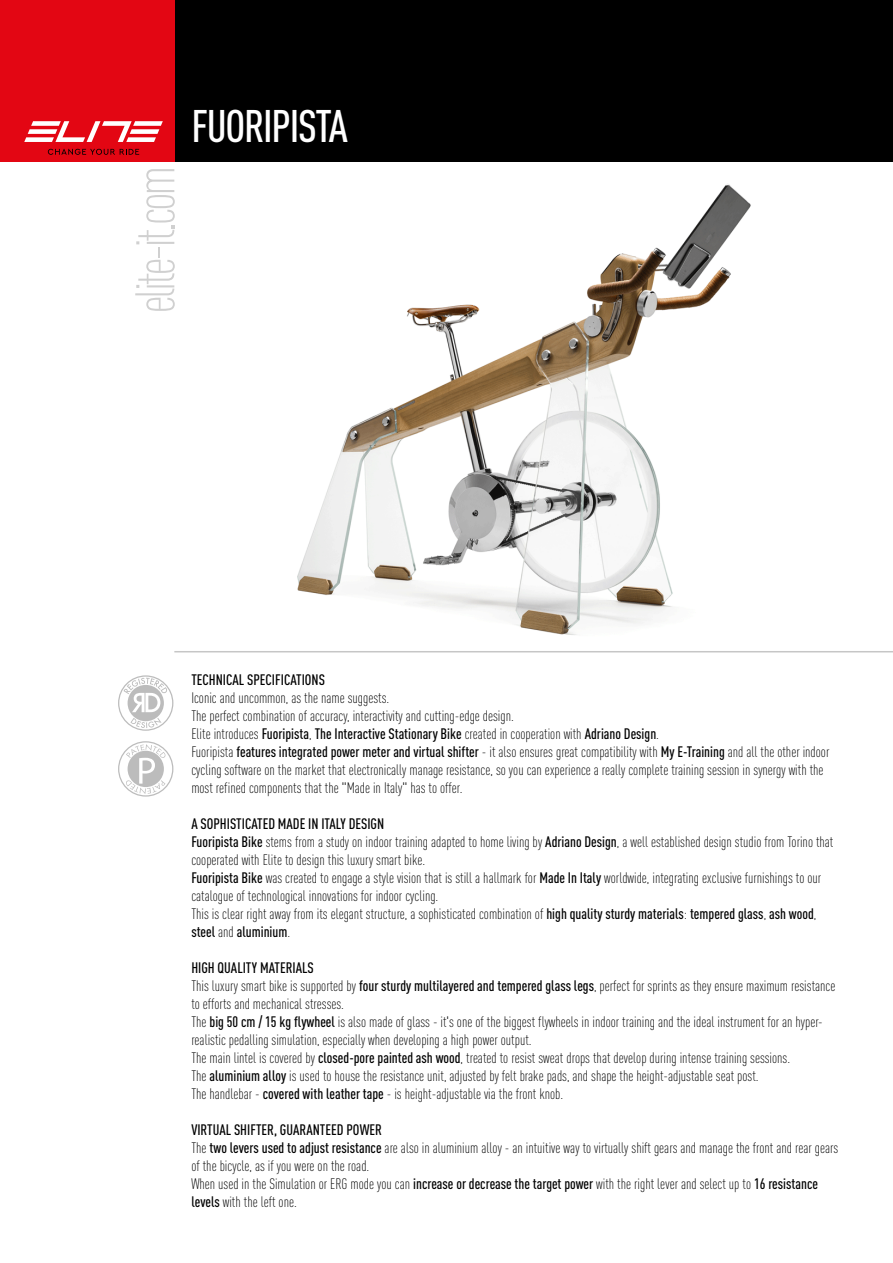
<style>
.page{position:relative;width:893px;height:1263px;background:#fff}
.page>*{position:absolute;margin:0;border:0;box-sizing:border-box;transform-origin:0 0}
.t1{font:300 54.9px "DIN Cond";letter-spacing:-.06em;color:#d0d0d0}
.t2{font:500 45px "DIN Cond";letter-spacing:-.03em;color:#fff}
.t3{font:300 15px/18px "DIN Cond";color:#000}
.t4{font:500 15px "DIN Cond";color:#000}
.s1{font-weight:500}
</style>
<div class="page">
<img style="left:297px;top:184px;width:454px;height:451px">
<div style="left:174px;top:0;width:719px;height:162px;background:#000"></div>
<div style="left:0;top:0;width:174px;height:162px;background:#e30613"></div>
<svg style="left:24px;top:121px;width:139px;height:21px"></svg>
<svg style="left:48px;top:149px;width:91px;height:6px"></svg>
<svg style="left:118px;top:675px;width:55px;height:56px"></svg>
<svg style="left:118px;top:741px;width:55px;height:55px"></svg>
<hr style="left:174px;top:651px;width:719px;height:1px;background:#c6c6c6">
<h1 class="t1" style="left:124px;top:313px;width:149px;rotate:-90deg">elite-it.com</h1>
<h2 class="t2" style="left:191px;top:99px;width:158px">FUORIPISTA</h2>
<p class="t4" style="left:191px;top:671px;width:135px">TECHNICAL SPECIFICATIONS</p>
<p class="t3" style="left:191px;top:689px;width:639px">Iconic and uncommon, as the name suggests.<br>The perfect combination of accuracy, interactivity and cutting-edge design.<br>Elite introduces <span class="s1">Fuoripista</span>, <span class="s1">The Interactive Stationary Bike</span> created in cooperation with <span class="s1">Adriano Design</span>.<br>Fuoripista <span class="s1">features integrated power meter and virtual shifter</span> - it also ensures great compatibility with <span class="s1">My E-Training</span> and all the other indoor cycling software on the market that electronically manage resistance, so you can experience a really complete training session in synergy with the most refined components that the "Made in Italy" has to offer.</p>
<p class="t3" style="left:191px;top:815px;width:644px"><span class="s1">A SOPHISTICATED MADE IN ITALY DESIGN<br>Fuoripista Bike</span> stems from a study on indoor training adapted to home living by <span class="s1">Adriano Design</span>, a well established design studio from Torino that cooperated with Elite to design this luxury smart bike.<br><span class="s1">Fuoripista Bike</span> was created to engage a style vision that is still a hallmark for <span class="s1">Made In Italy</span> worldwide, integrating exclusive furnishings to our catalogue of technological innovations for indoor cycling.<br>This is clear right away from its elegant structure, a sophisticated combination of <span class="s1">high quality sturdy materials</span>: <span class="s1">tempered glass</span>, <span class="s1">ash wood</span>, <span class="s1">steel</span> and <span class="s1">aluminium</span>.</p>
<p class="t3" style="left:191px;top:959px;width:646px"><span class="s1">HIGH QUALITY MATERIALS<br></span>This luxury smart bike is supported by <span class="s1">four sturdy multilayered and tempered glass legs</span>, perfect for sprints as they ensure maximum resistance to efforts and mechanical stresses.<br>The <span class="s1">big 50 cm / 15 kg flywheel</span> is also made of glass - it's one of the biggest flywheels in indoor training and the ideal instrument for an hyper&shy;realistic pedalling simulation, especially when developing a high power output.<br>The main lintel is covered by <span class="s1">closed-pore painted ash wood</span>, treated to resist sweat drops that develop during intense training sessions.<br>The <span class="s1">aluminium alloy</span> is used to house the resistance unit, adjusted by felt brake pads, and shape the height-adjustable seat post.<br>The handlebar - <span class="s1">covered with leather tape</span> - is height-adjustable via the front knob.</p>
<p class="t3" style="left:191px;top:1121px;width:648px"><span class="s1">VIRTUAL SHIFTER, GUARANTEED POWER<br></span>The <span class="s1">two levers used to adjust resistance</span> are also in aluminium alloy - an intuitive way to virtually shift gears and manage the front and rear gears of the bicycle, as if you were on the road.<br>When used in the Simulation or ERG mode you can <span class="s1">increase or decrease the target power</span> with the right lever and select up to <span class="s1">16 resistance levels</span> with the left one.</p>
</div>
